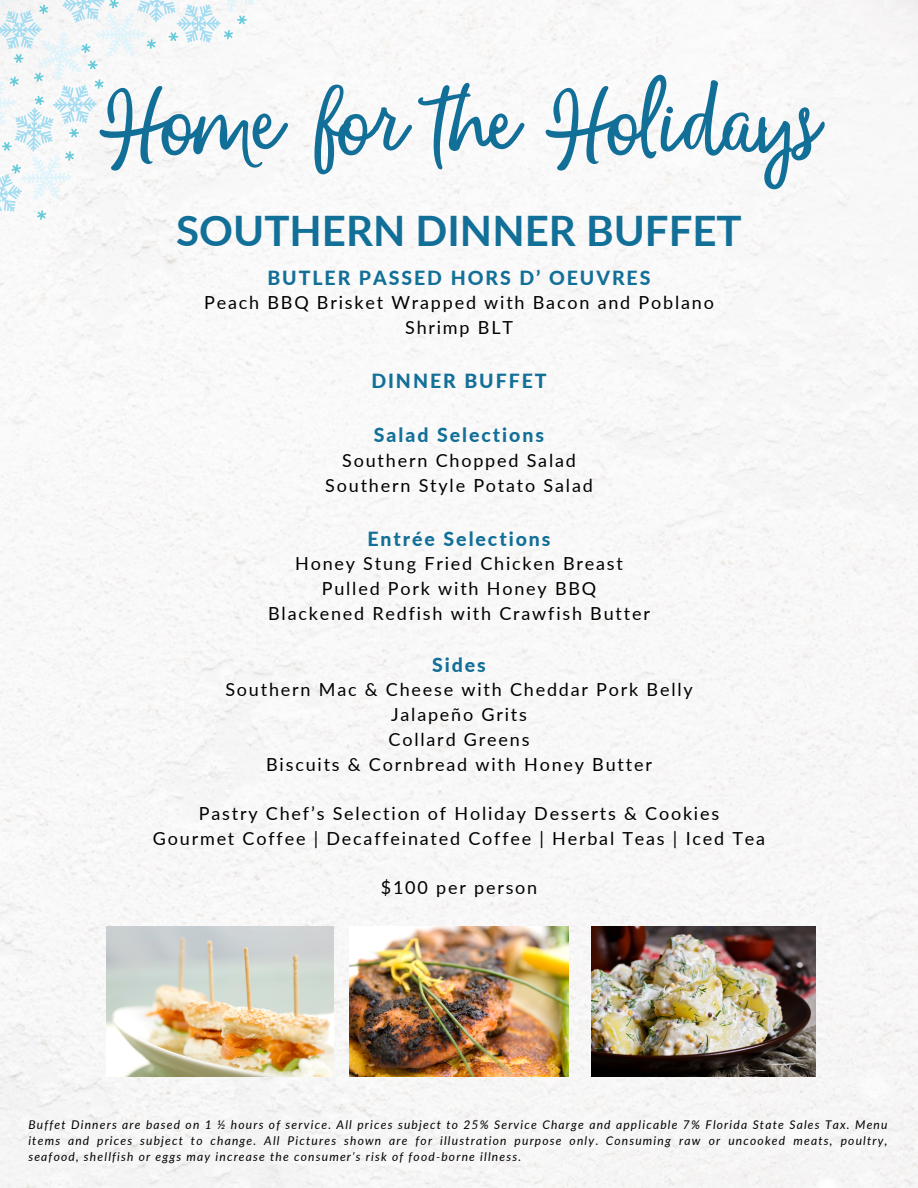
<style>
.page{position:relative;width:918px;height:1188px;background:#fff}
.page>*{position:absolute;margin:0;border:0;box-sizing:border-box;transform-origin:0 0}
.t1{font:97.5px "Money Penny Script";color:#126f97}
.t2{font:700 42px "Lato";color:#126f97}
.t3{font:800 19.5px "Lato";letter-spacing:.1em;color:#126f97}
.t4{font:18px "Lato";letter-spacing:.1em;color:#000}
.t5{font:italic 12px/16px "Lato";letter-spacing:.1em;color:#000;text-align:justify}
.s1{font-style:normal}
</style>
<div class="page">
<img style="left:0;top:0;width:918px;height:1188px">
<img style="left:349px;top:926px;width:220px;height:151px">
<img style="left:591px;top:926px;width:224px;height:151px">
<img style="left:107px;top:926px;width:227px;height:151px">
<svg style="left:0;top:0;width:261px;height:222px"></svg>
<p class="t1" style="left:103px;top:59px;width:714px">Home for the Holidays</p>
<p class="t2" style="left:176px;top:205px;width:567px">SOUTHERN DINNER BUFFET</p>
<p class="t3" style="left:267px;top:265px;width:385px">BUTLER PASSED HORS D’ OEUVRES</p>
<p class="t4" style="left:204px;top:292px;width:511px">Peach BBQ Brisket Wrapped with Bacon and Poblano</p>
<p class="t4" style="left:405px;top:316px;width:109px">Shrimp BLT</p>
<p class="t3" style="left:371px;top:369px;width:177px">DINNER BUFFET</p>
<p class="t3" style="left:374px;top:423px;width:172px">Salad Selections</p>
<p class="t4" style="left:342px;top:449px;width:235px">Southern Chopped Salad</p>
<p class="t4" style="left:325px;top:474px;width:269px">Southern Style Potato Salad</p>
<p class="t3" style="left:367px;top:526px;width:185px">Entrée Selections</p>
<p class="t4" style="left:295px;top:553px;width:329px">Honey Stung Fried Chicken Breast</p>
<p class="t4" style="left:322px;top:577px;width:276px">Pulled Pork with Honey BBQ</p>
<p class="t4" style="left:268px;top:602px;width:383px">Blackened Redfish with Crawfish Butter</p>
<p class="t3" style="left:432px;top:652px;width:55px">Sides</p>
<p class="t4" style="left:225px;top:679px;width:469px">Southern Mac &amp; Cheese with Cheddar Pork Belly</p>
<p class="t4" style="left:391px;top:703px;width:137px">Jalapeño Grits</p>
<p class="t4" style="left:389px;top:728px;width:142px">Collard Greens</p>
<p class="t4" style="left:266px;top:753px;width:387px">Biscuits &amp; Cornbread with Honey Butter</p>
<p class="t4" style="left:199px;top:802px;width:522px">Pastry Chef’s Selection of Holiday Desserts &amp; Cookies</p>
<p class="t4" style="left:153px;top:827px;width:614px">Gourmet Coffee | Decaffeinated Coffee | Herbal Teas | Iced Tea</p>
<p class="t4" style="left:381px;top:877px;width:158px">$100 per person</p>
<p class="t5" style="left:28px;top:1116px;width:861px">Buffet Dinners are based on 1 ½ hours of service. All prices subject to 25% Service Charge and applicable 7% Florida State Sales Tax. Menu items and prices subject to change. All Pictures shown are for illustration purpose only<span class="s1">.</span> Consuming raw or uncooked meats, poultry, seafood, shellfish or eggs may increase the consumer’s risk of food-borne illness.</p>
</div>
